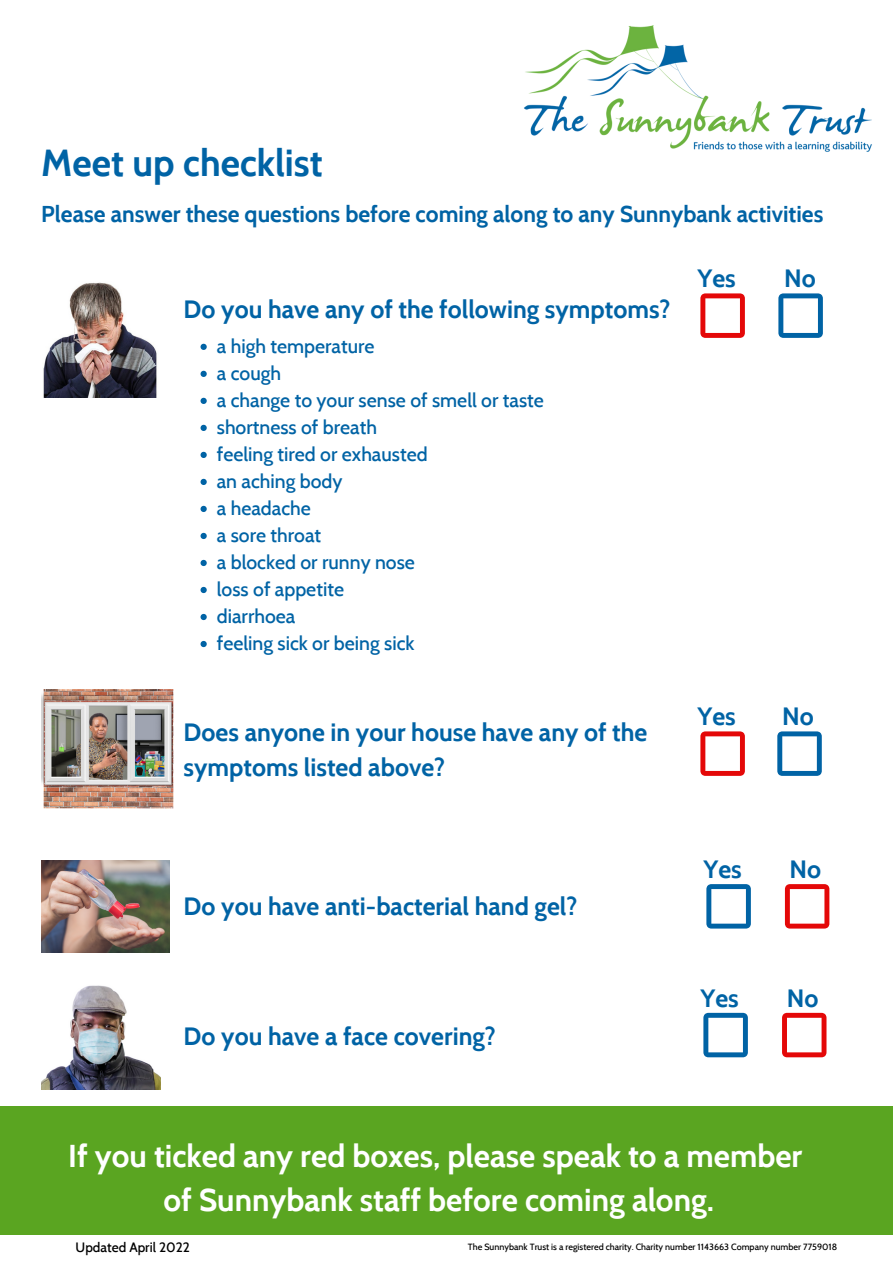
<style>
.page{position:relative;width:893px;height:1263px;background:#fff}
.page>*{position:absolute;margin:0;border:0;box-sizing:border-box;transform-origin:0 0}
.t1{font:700 37.5px "Cabin";color:#0063a5}
.t2{font:700 31.5px "Cabin";color:#fff}
.t3{font:700 24.97px/35px "Cabin";color:#0063a5}
.t4{font:700 22.88px "Cabin";color:#0063a5}
.t5{font:500 19.5px "Cabin";color:#0063a5}
.t6{font:500 13.5px "Cabin";color:#000}
.t7{font:500 9px "Cabin";color:#000}
</style>
<div class="page">
<img style="left:524px;top:25px;width:348px;height:127px">
<img style="left:41px;top:985px;width:120px;height:105px">
<div style="left:0;top:1106px;width:893px;height:129px;background:#5aa521"></div>
<img style="left:41px;top:861px;width:128px;height:91px">
<img style="left:43px;top:282px;width:114px;height:116px">
<img style="left:41px;top:689px;width:133px;height:120px">
<svg style="left:700px;top:293px;width:45px;height:45px"></svg>
<svg style="left:778px;top:293px;width:45px;height:45px"></svg>
<svg style="left:700px;top:731px;width:45px;height:45px"></svg>
<svg style="left:777px;top:731px;width:45px;height:45px"></svg>
<svg style="left:706px;top:884px;width:45px;height:44px"></svg>
<svg style="left:785px;top:884px;width:44px;height:44px"></svg>
<svg style="left:703px;top:1013px;width:45px;height:44px"></svg>
<svg style="left:782px;top:1013px;width:44px;height:44px"></svg>
<svg style="left:200px;top:344px;width:7px;height:6px"></svg>
<svg style="left:200px;top:371px;width:7px;height:6px"></svg>
<svg style="left:200px;top:398px;width:7px;height:6px"></svg>
<svg style="left:200px;top:425px;width:7px;height:6px"></svg>
<svg style="left:200px;top:452px;width:7px;height:6px"></svg>
<svg style="left:200px;top:479px;width:7px;height:6px"></svg>
<svg style="left:200px;top:506px;width:7px;height:6px"></svg>
<svg style="left:200px;top:533px;width:7px;height:6px"></svg>
<svg style="left:200px;top:560px;width:7px;height:6px"></svg>
<svg style="left:200px;top:587px;width:7px;height:6px"></svg>
<svg style="left:200px;top:614px;width:7px;height:6px"></svg>
<svg style="left:200px;top:641px;width:7px;height:6px"></svg>
<p class="t1" style="left:41px;top:140px;width:283px">Meet up checklist</p>
<p class="t4" style="left:41px;top:199px;width:783px">Please answer these questions before coming along to any Sunnybank activities</p>
<p class="t3" style="left:184px;top:291px;width:488px">Do you have any of the following symptoms?</p>
<p class="t5" style="left:217px;top:334px;width:159px">a high temperature</p>
<p class="t5" style="left:217px;top:361px;width:66px">a cough</p>
<p class="t5" style="left:217px;top:388px;width:329px">a change to your sense of smell or taste</p>
<p class="t5" style="left:217px;top:415px;width:162px">shortness of breath</p>
<p class="t5" style="left:217px;top:442px;width:212px">feeling tired or exhausted</p>
<p class="t5" style="left:217px;top:470px;width:127px">an aching body</p>
<p class="t5" style="left:217px;top:497px;width:95px">a headache</p>
<p class="t5" style="left:217px;top:524px;width:106px">a sore throat</p>
<p class="t5" style="left:217px;top:551px;width:200px">a blocked or runny nose</p>
<p class="t5" style="left:217px;top:578px;width:129px">loss of appetite</p>
<p class="t5" style="left:217px;top:605px;width:80px">diarrhoea</p>
<p class="t5" style="left:217px;top:632px;width:199px">feeling sick or being sick</p>
<p class="t3" style="left:184px;top:715px;width:465px">Does anyone in your house have any of the symptoms listed above?</p>
<p class="t3" style="left:697px;top:261px;width:40px">Yes</p>
<p class="t3" style="left:784px;top:261px;width:33px">No</p>
<p class="t3" style="left:697px;top:699px;width:40px">Yes</p>
<p class="t3" style="left:782px;top:699px;width:33px">No</p>
<p class="t3" style="left:184px;top:889px;width:395px">Do you have anti-bacterial hand gel?</p>
<p class="t3" style="left:184px;top:1019px;width:314px">Do you have a face covering?</p>
<p class="t3" style="left:703px;top:851px;width:40px">Yes</p>
<p class="t3" style="left:789px;top:851px;width:33px">No</p>
<p class="t3" style="left:700px;top:980px;width:40px">Yes</p>
<p class="t3" style="left:786px;top:980px;width:33px">No</p>
<p class="t2" style="left:68px;top:1136px;width:735px">If you ticked any red boxes, please speak to a member</p>
<p class="t2" style="left:163px;top:1180px;width:552px">of Sunnybank staff before coming along.</p>
<p class="t7" style="left:468px;top:1241px;width:371px">The Sunnybank Trust is a registered charity. Charity number 1143663 Company number 7759018</p>
<p class="t6" style="left:76px;top:1239px;width:116px">Updated April 2022</p>
</div>
